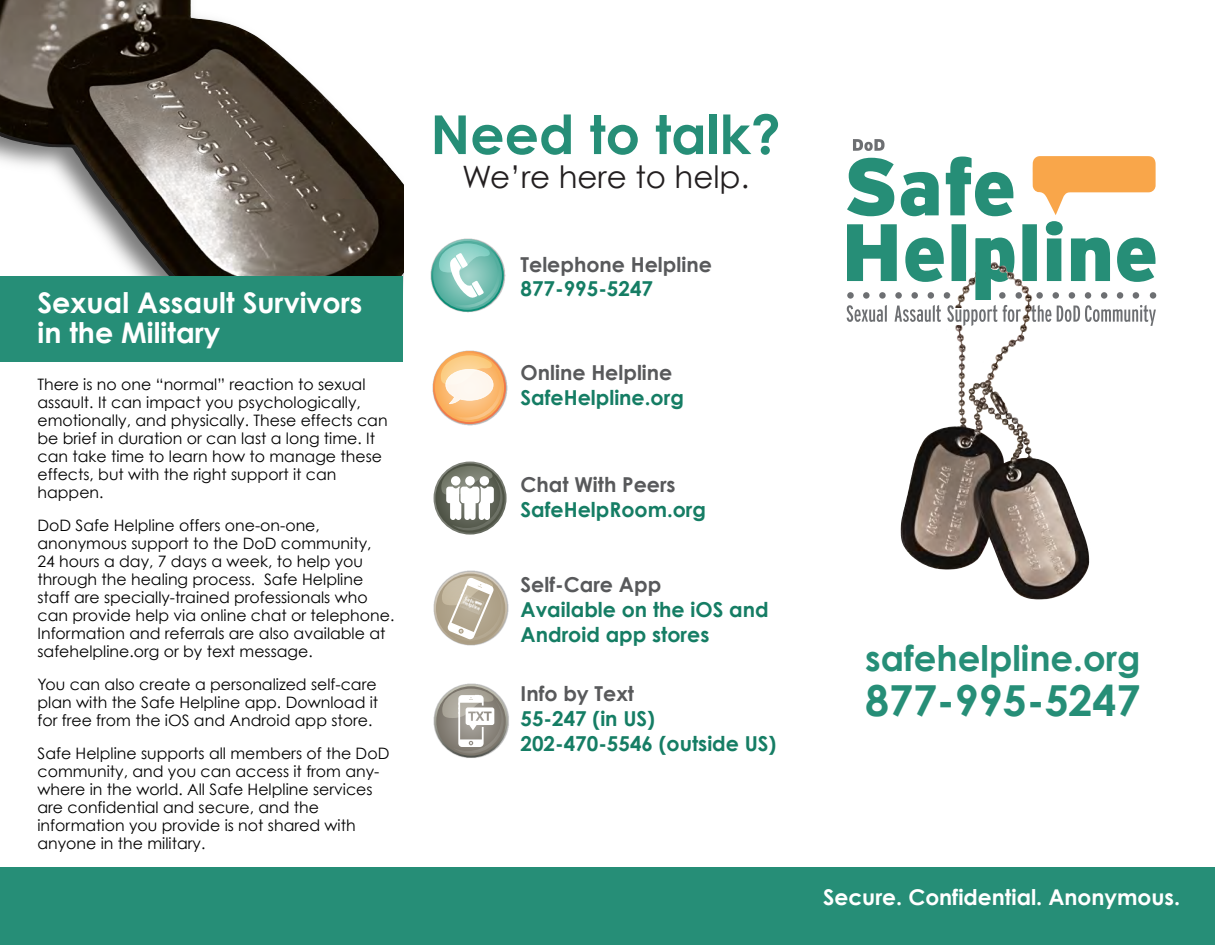
<style>
.page{position:relative;width:1215px;height:945px;background:#fff}
.page>*{position:absolute;margin:0;border:0;box-sizing:border-box;transform-origin:0 0}
.t1{font:700 53.7px "Century Gothic";color:#268e77}
.t2{font:700 42.75px "Century Gothic";color:#268e77}
.t3{font:700 35.4px "Century Gothic";color:#268e77}
.t4{font:30.9px "Century Gothic";color:#231f20}
.t5{font:700 28.5px/30px "Century Gothic";color:#fff}
.t6{font:700 21.75px "Century Gothic";color:#fff}
.t7{font:700 20.55px/24.8px "Century Gothic";color:#157d64}
.t8{font:700 20.55px "Century Gothic";color:#58595b}
.t9{font:15.75px/18px "Century Gothic";color:#000}
</style>
<div class="page">
<img style="left:0;top:0;width:441px;height:513px">
<div style="left:0;top:868px;width:1215px;height:77px;background:#268e77"></div>
<img style="left:846px;top:294px;width:311px;height:306px">
<svg style="left:434px;top:462px;width:73px;height:73px"></svg>
<svg style="left:435px;top:463px;width:70px;height:70px"></svg>
<svg style="left:441px;top:466px;width:62px;height:64px"></svg>
<img style="left:433px;top:571px;width:75px;height:75px">
<svg style="left:434px;top:572px;width:73px;height:73px"></svg>
<div style="left:436px;top:574px;width:69px;height:69px;background:#ab9d83;border-radius:35px"></div>
<svg style="left:442px;top:576px;width:61px;height:65px"></svg>
<img style="left:454px;top:590px;width:36px;height:31px">
<div style="left:404px;top:129px;width:99px;height:297px;background:#fff"></div>
<div style="left:129px;top:380px;width:303px;height:86px;background:#fff"></div>
<div style="left:0;top:276px;width:404px;height:86px;background:#268e77"></div>
<img style="left:432px;top:350px;width:75px;height:75px">
<svg style="left:433px;top:351px;width:73px;height:73px"></svg>
<div style="left:435px;top:353px;width:69px;height:69px;background:#faae59;border-radius:35px"></div>
<svg style="left:441px;top:355px;width:61px;height:65px"></svg>
<img style="left:434px;top:684px;width:75px;height:74px">
<svg style="left:434px;top:684px;width:74px;height:74px"></svg>
<svg style="left:436px;top:686px;width:70px;height:70px"></svg>
<svg style="left:442px;top:689px;width:62px;height:65px"></svg>
<img style="left:431px;top:238px;width:74px;height:75px">
<svg style="left:431px;top:239px;width:73px;height:73px"></svg>
<svg style="left:433px;top:241px;width:69px;height:69px"></svg>
<svg style="left:439px;top:243px;width:61px;height:65px"></svg>
<svg style="left:847px;top:139px;width:309px;height:187px"></svg>
<h3 class="t5" style="left:38px;top:287px;width:326px">Sexual Assault Survivors in the Military</h3>
<p class="t9" style="left:38px;top:375px;width:352px">There is no one “normal” reaction to sexual assault. It can impact you psychologically, emotionally, and physically. These effects can be brief in duration or can last a long time. It can take time to learn how to manage these effects, but with the right support it can happen.</p>
<p class="t9" style="left:38px;top:516px;width:358px">DoD Safe Helpline offers one-on-one, anonymous support to the DoD community,<br>24 hours a day, 7 days a week, to help you through the healing process. Safe Helpline staff are specially-trained professionals who can provide help via online chat or telephone.<br>Information and referrals are also available at safehelpline.org or by text message.</p>
<p class="t9" style="left:38px;top:675px;width:342px;text-align:justify">You can also create a personalized self-care plan with the Safe Helpline app. Download it for free from the iOS and Android app store.</p>
<p class="t9" style="left:38px;top:744px;width:353px">Safe Helpline supports all members of the DoD community, and you can access it from any&shy;where in the world. All Safe Helpline services are confidential and secure, and the information you provide is not shared with anyone in the military.</p>
<h1 class="t1" style="left:430px;top:101px;width:352px">Need to talk?</h1>
<h3 class="t4" style="left:462px;top:158px;width:289px">We’re here to help.</h3>
<h3 class="t8" style="left:521px;top:251px;width:193px">Telephone Helpline</h3>
<h3 class="t7" style="left:521px;top:276px;width:134px">877-995-5247</h3>
<h3 class="t8" style="left:521px;top:359px;width:153px">Online Helpline</h3>
<h3 class="t7" style="left:521px;top:384px;width:165px">SafeHelpline.org</h3>
<h3 class="t8" style="left:521px;top:471px;width:157px">Chat With Peers</h3>
<h3 class="t7" style="left:521px;top:496px;width:187px">SafeHelpRoom.org</h3>
<h3 class="t8" style="left:521px;top:572px;width:142px">Self-Care App</h3>
<h3 class="t7" style="left:521px;top:597px;width:250px">Available on the iOS and<br>Android app stores</h3>
<h3 class="t8" style="left:521px;top:681px;width:115px">Info by Text</h3>
<h3 class="t7" style="left:521px;top:706px;width:257px">55-247 (in US)<br>202-470-5546 (outside US)</h3>
<h3 class="t3" style="left:865px;top:636px;width:277px">safehelpline.org</h3>
<h2 class="t2" style="left:865px;top:673px;width:277px">877-995-5247</h2>
<h3 class="t6" style="left:823px;top:884px;width:359px">Secure. Confidential. Anonymous.</h3>
</div>
